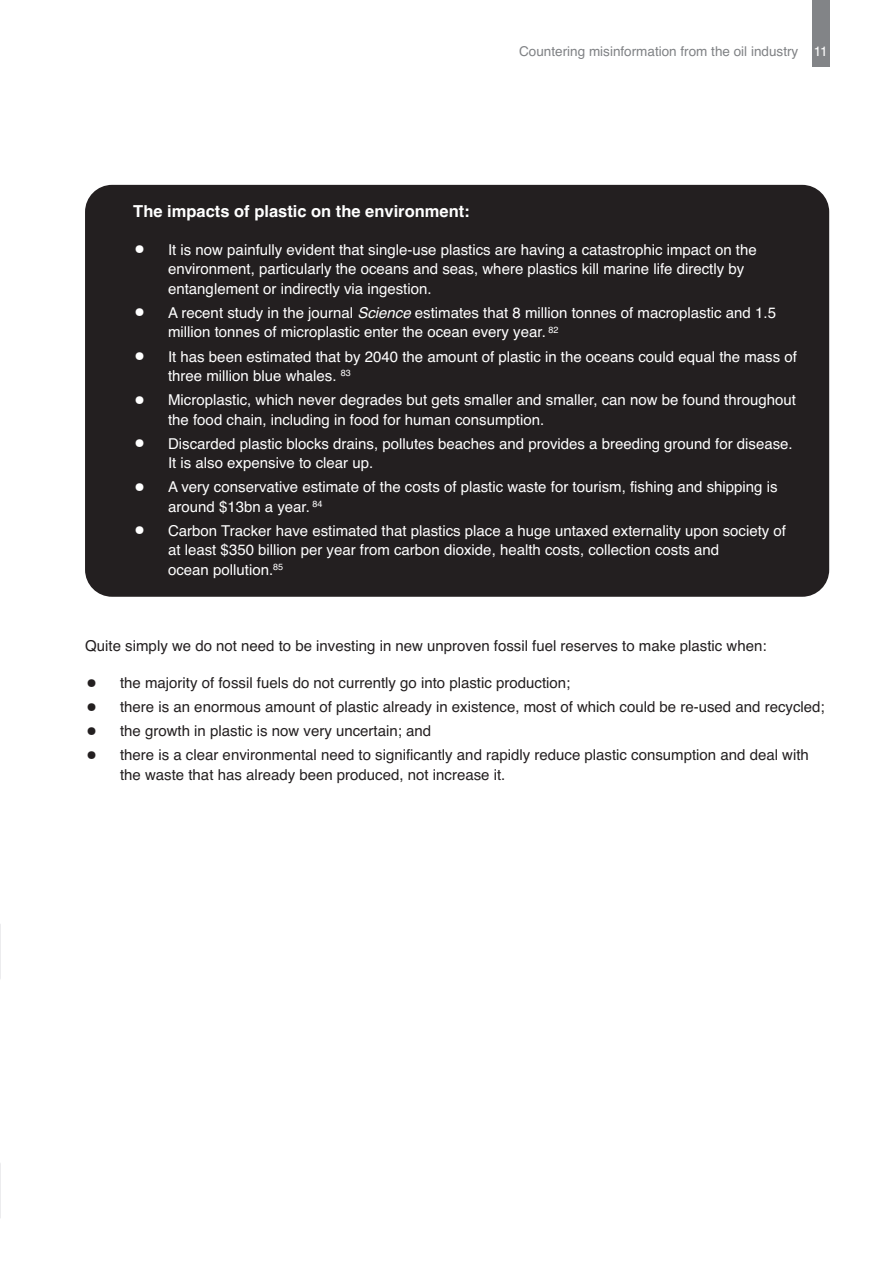
<style>
.page{position:relative;width:893px;height:1263px;background:#fff}
.page>*{position:absolute;margin:0;border:0;box-sizing:border-box;transform-origin:0 0}
.t1{font:700 16.5px "Helvetica";color:#fff}
.t2{font:15px/19.5px "Helvetica";color:#fff}
.t3{font:15px/19.5px "Helvetica";color:#231f20}
.t4{font:13.5px "Helvetica";color:#808285}
.s1{color:#fff}
.s2{font-size:36px}
.s3{font-style:italic}
</style>
<div class="page">
<div style="left:812px;top:0;width:17px;height:67px;background:#828487"></div>
<div style="left:85px;top:185px;width:744px;height:412px;background:#231f20;border-radius:27px"></div>
<p class="t4" style="left:519px;top:43px;width:310px">Countering misinformation from the oil industry <span class="s1">11</span></p>
<p class="t1" style="left:133px;top:201px;width:338px">The impacts of plastic on the environment:</p>
<p class="t2" style="left:168px;top:240px;width:590px;text-indent:-35px"><span class="s2">•</span> It is now painfully evident that single-use plastics are having a catastrophic impact on the environment, particularly the oceans and seas, where plastics kill marine life directly by entanglement or indirectly via ingestion.</p>
<p class="t2" style="left:168px;top:303px;width:609px;text-indent:-35px"><span class="s2">•</span> A recent study in the journal <span class="s3">Science</span> estimates that 8 million tonnes of macroplastic and 1.5 million tonnes of microplastic enter the ocean every year. <sup>82</sup></p>
<p class="t2" style="left:168px;top:347px;width:630px;text-indent:-35px"><span class="s2">•</span> It has been estimated that by 2040 the amount of plastic in the oceans could equal the mass of three million blue whales. <sup>83</sup></p>
<p class="t2" style="left:168px;top:390px;width:629px;text-indent:-35px"><span class="s2">•</span> Microplastic, which never degrades but gets smaller and smaller, can now be found throughout the food chain, including in food for human consumption.</p>
<p class="t2" style="left:168px;top:434px;width:626px;text-indent:-35px"><span class="s2">•</span> Discarded plastic blocks drains, pollutes beaches and provides a breeding ground for disease.<br>It is also expensive to clear up.</p>
<p class="t2" style="left:168px;top:477px;width:611px;text-indent:-35px"><span class="s2">•</span> A very conservative estimate of the costs of plastic waste for tourism, fishing and shipping is around $13bn a year. <sup>84</sup></p>
<p class="t2" style="left:168px;top:521px;width:619px;text-indent:-35px"><span class="s2">•</span> Carbon Tracker have estimated that plastics place a huge untaxed externality upon society of at least $350 billion per year from carbon dioxide, health costs, collection costs and<br>ocean pollution.<sup>85</sup></p>
<p class="t3" style="left:85px;top:636px;width:683px">Quite simply we do not need to be investing in new unproven fossil fuel reserves to make plastic when:</p>
<p class="t3" style="left:85px;top:673px;width:487px"><span class="s2">•</span> the majority of fossil fuels do not currently go into plastic production;</p>
<p class="t3" style="left:85px;top:697px;width:741px"><span class="s2">•</span> there is an enormous amount of plastic already in existence, most of which could be re-used and recycled;</p>
<p class="t3" style="left:85px;top:721px;width:347px"><span class="s2">•</span> the growth in plastic is now very uncertain; and</p>
<p class="t3" style="left:120px;top:745px;width:690px;text-indent:-35px"><span class="s2">•</span> there is a clear environmental need to significantly and rapidly reduce plastic consumption and deal with the waste that has already been produced, not increase it.</p>
</div>
